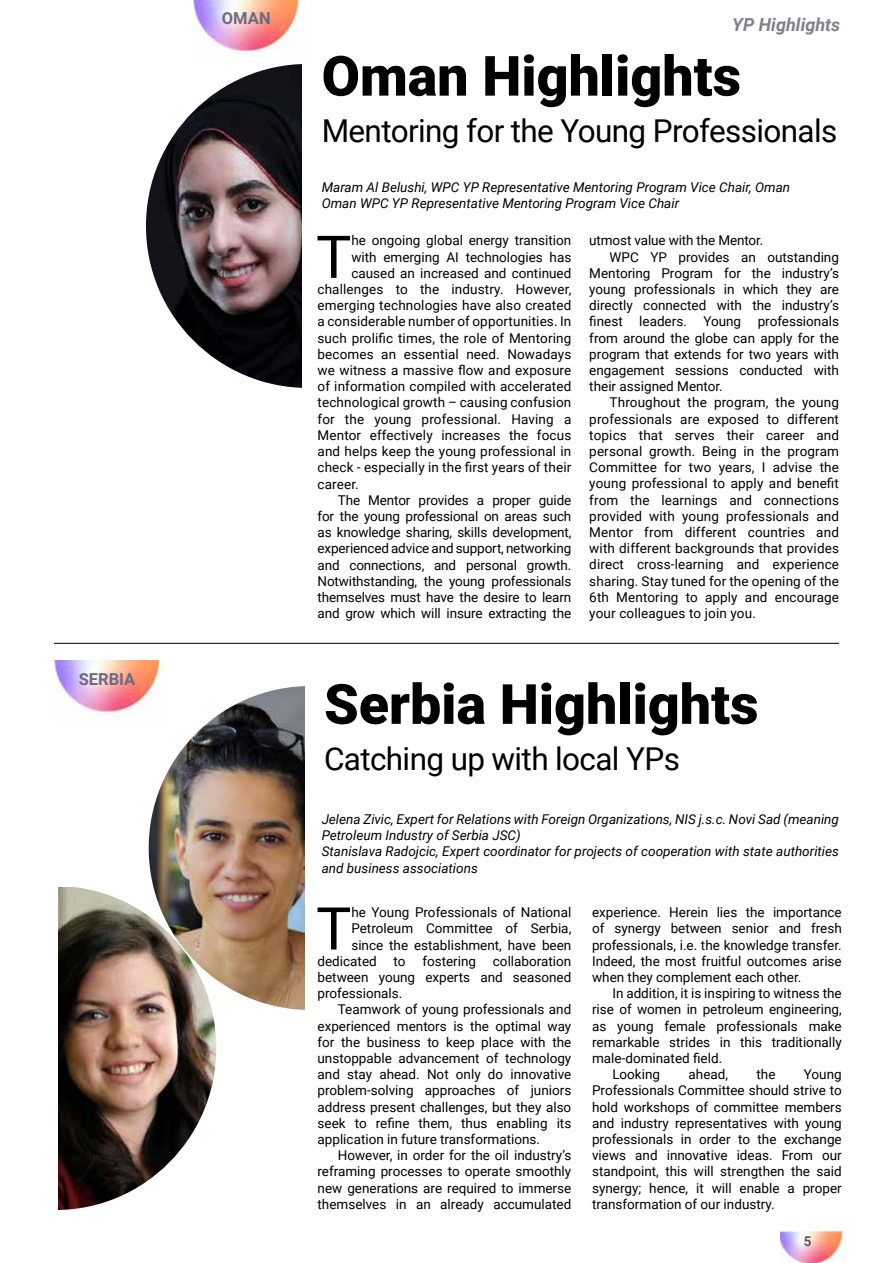
<style>
.page{position:relative;width:893px;height:1263px;background:#fff}
.page>*{position:absolute;margin:0;border:0;box-sizing:border-box;transform-origin:0 0}
.t1{font:59.1px "Roboto";color:#000}
.t2{font:900 55.5px "Roboto";color:#000}
.t3{font:31.5px "Roboto";letter-spacing:-.02em;color:#000}
.t4{font:italic 700 18px "Roboto";color:#82808f}
.t5{font:700 16.5px "Roboto";color:#6d6a7e}
.t6{font:13.5px/16.2px "Roboto";color:#000;text-align:justify}
.t7{font:italic 13.5px/16.2px "Roboto";color:#000}
.t8{font:700 13.5px "Roboto";color:#5a556e}
</style>
<div class="page">
<img style="left:58px;top:887px;width:158px;height:323px">
<img style="left:146px;top:64px;width:324px;height:324px;border-radius:162px">
<div style="left:302px;top:36px;width:186px;height:436px;background:#fff"></div>
<img style="left:149px;top:686px;width:156px;height:324px">
<img style="left:780px;top:1231px;width:67px;height:32px">
<img style="left:193px;top:0;width:111px;height:52px">
<img style="left:54px;top:660px;width:112px;height:63px">
<hr style="left:54px;top:643px;width:785px;height:1px;background:#000">
<p class="t5" style="left:79px;top:667px;width:58px">SERBIA</p>
<p class="t5" style="left:222px;top:7px;width:50px">OMAN</p>
<h3 class="t4" style="left:732px;top:12px;width:110px">YP Highlights</h3>
<h2 class="t2" style="left:322px;top:37px;width:421px">Oman Highlights</h2>
<h3 class="t3" style="left:322px;top:109px;width:517px">Mentoring for the Young Professionals</h3>
<p class="t7" style="left:322px;top:178px;width:470px">Maram Al Belushi, WPC YP Representative Mentoring Program Vice Chair, Oman<br>Oman WPC YP Representative Mentoring Program Vice Chair</p>
<h1 class="t1" style="left:316px;top:215px;width:37px">T</h1>
<p class="t6" style="left:351px;top:232px;width:221px">he ongoing global energy transition</p>
<p class="t6" style="left:351px;top:248px;width:221px">with emerging AI technologies has</p>
<p class="t6" style="left:351px;top:264px;width:221px">caused an increased and continued</p>
<p class="t6" style="left:318px;top:281px;width:255px">challenges to the industry. However,</p>
<p class="t6" style="left:318px;top:297px;width:255px">emerging technologies have also created</p>
<p class="t6" style="left:318px;top:313px;width:255px">a considerable number of opportunities. In</p>
<p class="t6" style="left:318px;top:329px;width:255px">such prolific times, the role of Mentoring</p>
<p class="t6" style="left:318px;top:345px;width:255px">becomes an essential need. Nowadays</p>
<p class="t6" style="left:318px;top:362px;width:255px">we witness a massive flow and exposure</p>
<p class="t6" style="left:318px;top:378px;width:255px">of information compiled with accelerated</p>
<p class="t6" style="left:318px;top:394px;width:255px">technological growth – causing confusion</p>
<p class="t6" style="left:318px;top:410px;width:255px">for the young professional. Having a</p>
<p class="t6" style="left:318px;top:426px;width:255px">Mentor effectively increases the focus</p>
<p class="t6" style="left:318px;top:443px;width:255px">and helps keep the young professional in</p>
<p class="t6" style="left:318px;top:459px;width:255px">check - especially in the first years of their</p>
<p class="t6" style="left:318px;top:475px;width:43px">career.</p>
<p class="t6" style="left:338px;top:491px;width:235px">The Mentor provides a proper guide</p>
<p class="t6" style="left:318px;top:507px;width:255px">for the young professional on areas such</p>
<p class="t6" style="left:318px;top:524px;width:255px">as knowledge sharing, skills development,</p>
<p class="t6" style="left:318px;top:540px;width:255px">experienced advice and support, networking</p>
<p class="t6" style="left:318px;top:556px;width:255px">and connections, and personal growth.</p>
<p class="t6" style="left:318px;top:572px;width:255px">Notwithstanding, the young professionals</p>
<p class="t6" style="left:318px;top:588px;width:255px">themselves must have the desire to learn</p>
<p class="t6" style="left:318px;top:605px;width:255px">and grow which will insure extracting the</p>
<p class="t6" style="left:589px;top:232px;width:175px">utmost value with the Mentor.</p>
<p class="t6" style="left:610px;top:248px;width:231px">WPC YP provides an outstanding</p>
<p class="t6" style="left:589px;top:264px;width:251px">Mentoring Program for the industry’s</p>
<p class="t6" style="left:589px;top:281px;width:251px">young professionals in which they are</p>
<p class="t6" style="left:589px;top:297px;width:251px">directly connected with the industry’s</p>
<p class="t6" style="left:589px;top:313px;width:251px">finest leaders. Young professionals</p>
<p class="t6" style="left:589px;top:329px;width:251px">from around the globe can apply for the</p>
<p class="t6" style="left:589px;top:345px;width:251px">program that extends for two years with</p>
<p class="t6" style="left:589px;top:362px;width:251px">engagement sessions conducted with</p>
<p class="t6" style="left:589px;top:378px;width:135px">their assigned Mentor.</p>
<p class="t6" style="left:610px;top:394px;width:231px">Throughout the program, the young</p>
<p class="t6" style="left:589px;top:410px;width:251px">professionals are exposed to different</p>
<p class="t6" style="left:589px;top:426px;width:251px">topics that serves their career and</p>
<p class="t6" style="left:589px;top:443px;width:251px">personal growth. Being in the program</p>
<p class="t6" style="left:589px;top:459px;width:251px">Committee for two years, I advise the</p>
<p class="t6" style="left:589px;top:475px;width:251px">young professional to apply and benefit</p>
<p class="t6" style="left:589px;top:491px;width:251px">from the learnings and connections</p>
<p class="t6" style="left:589px;top:507px;width:251px">provided with young professionals and</p>
<p class="t6" style="left:589px;top:524px;width:251px">Mentor from different countries and</p>
<p class="t6" style="left:589px;top:540px;width:251px">with different backgrounds that provides</p>
<p class="t6" style="left:589px;top:556px;width:251px">direct cross-learning and experience</p>
<p class="t6" style="left:589px;top:572px;width:251px">sharing. Stay tuned for the opening of the</p>
<p class="t6" style="left:589px;top:588px;width:251px">6th Mentoring to apply and encourage</p>
<p class="t6" style="left:589px;top:605px;width:168px">your colleagues to join you.</p>
<h2 class="t2" style="left:324px;top:665px;width:436px">Serbia Highlights</h2>
<h3 class="t3" style="left:324px;top:737px;width:357px">Catching up with local YPs</h3>
<p class="t7" style="left:322px;top:810px;width:519px">Jelena Zivic, Expert for Relations with Foreign Organizations, NIS j.s.c. Novi Sad (meaning Petroleum Industry of Serbia JSC)<br>Stanislava Radojcic, Expert coordinator for projects of cooperation with state authorities and business associations</p>
<h1 class="t1" style="left:316px;top:887px;width:37px">T</h1>
<p class="t6" style="left:351px;top:904px;width:221px">he Young Professionals of National</p>
<p class="t6" style="left:351px;top:920px;width:221px">Petroleum Committee of Serbia,</p>
<p class="t6" style="left:351px;top:936px;width:221px">since the establishment, have been</p>
<p class="t6" style="left:318px;top:952px;width:255px">dedicated to fostering collaboration</p>
<p class="t6" style="left:318px;top:968px;width:255px">between young experts and seasoned</p>
<p class="t6" style="left:318px;top:985px;width:86px">professionals.</p>
<p class="t6" style="left:338px;top:1001px;width:235px">Teamwork of young professionals and</p>
<p class="t6" style="left:318px;top:1017px;width:255px">experienced mentors is the optimal way</p>
<p class="t6" style="left:318px;top:1033px;width:255px">for the business to keep place with the</p>
<p class="t6" style="left:318px;top:1049px;width:255px">unstoppable advancement of technology</p>
<p class="t6" style="left:318px;top:1066px;width:255px">and stay ahead. Not only do innovative</p>
<p class="t6" style="left:318px;top:1082px;width:255px">problem-solving approaches of juniors</p>
<p class="t6" style="left:318px;top:1098px;width:255px">address present challenges, but they also</p>
<p class="t6" style="left:318px;top:1114px;width:255px">seek to refine them, thus enabling its</p>
<p class="t6" style="left:318px;top:1130px;width:224px">application in future transformations.</p>
<p class="t6" style="left:338px;top:1147px;width:235px">However, in order for the oil industry’s</p>
<p class="t6" style="left:318px;top:1163px;width:255px">reframing processes to operate smoothly</p>
<p class="t6" style="left:318px;top:1179px;width:255px">new generations are required to immerse</p>
<p class="t6" style="left:318px;top:1195px;width:255px">themselves in an already accumulated</p>
<p class="t6" style="left:592px;top:904px;width:251px">experience. Herein lies the importance of synergy between senior and fresh professionals, i.e. the knowledge transfer.<br>Indeed, the most fruitful outcomes arise when they complement each other.</p>
<p class="t6" style="left:612px;top:985px;width:231px">In addition, it is inspiring to witness the</p>
<p class="t6" style="left:592px;top:1001px;width:251px">rise of women in petroleum engineering,</p>
<p class="t6" style="left:592px;top:1017px;width:251px">as young female professionals make</p>
<p class="t6" style="left:592px;top:1033px;width:251px">remarkable strides in this traditionally</p>
<p class="t6" style="left:592px;top:1049px;width:132px">male-dominated field.</p>
<p class="t6" style="left:612px;top:1066px;width:49px">Looking</p>
<p class="t6" style="left:688px;top:1066px;width:41px">ahead,</p>
<p class="t6" style="left:756px;top:1066px;width:21px">the</p>
<p class="t6" style="left:592px;top:1066px;width:251px;text-indent:212px">Young Professionals Committee should strive to hold workshops of committee members and industry representatives with young professionals in order to the exchange views and innovative ideas. From our standpoint, this will strengthen the said synergy; hence, it will enable a proper transformation of our industry.</p>
<p class="t8" style="left:804px;top:1231px;width:9px">5</p>
</div>
